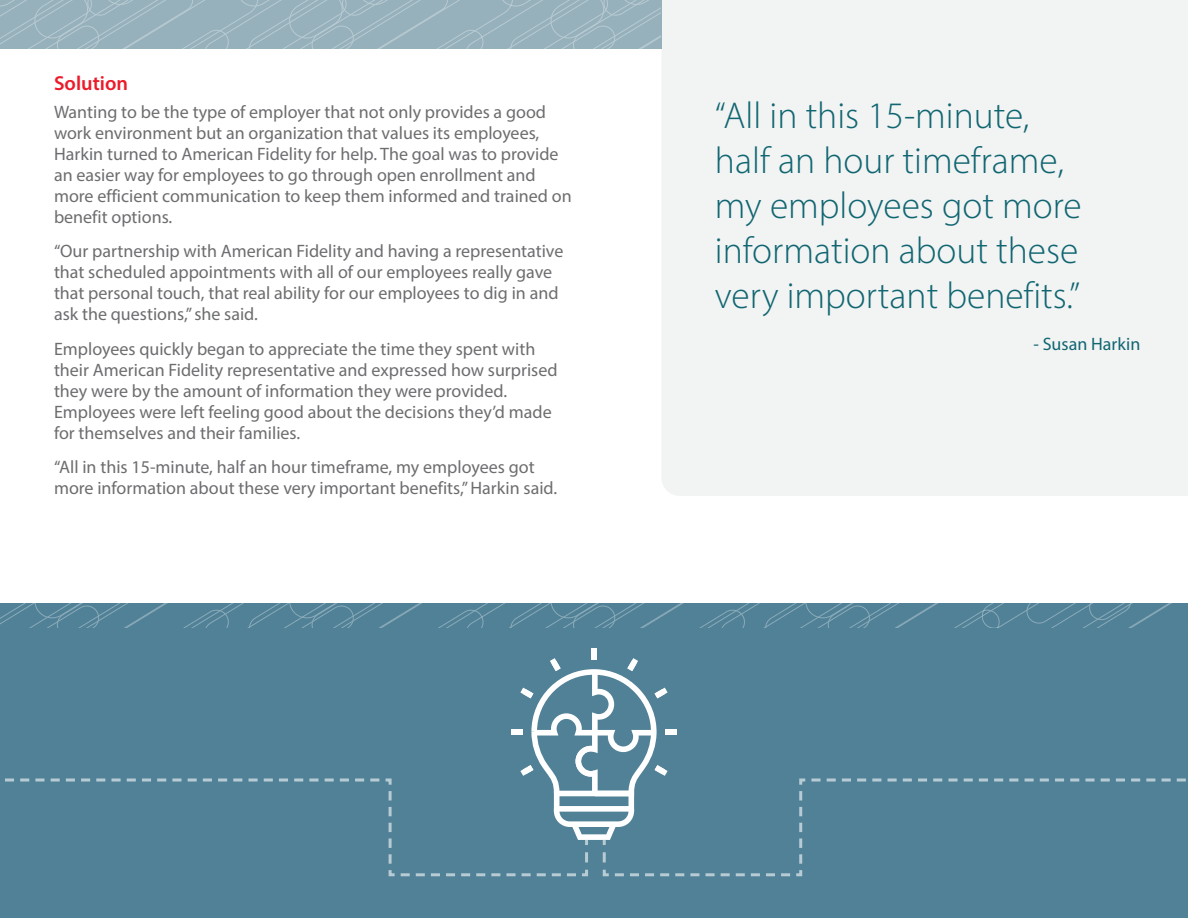
<style>
.page{position:relative;width:1188px;height:918px;background:#fff}
.page>*{position:absolute;margin:0;border:0;box-sizing:border-box;transform-origin:0 0}
.Quote_Callout_Style{font:300 37.5px/45px "Myriad Pro";color:#106671}
.Subhead_1{font:600 20.25px "Myriad Pro";color:#ec1b2b}
.Body_Copy{font:18px/21px "Myriad Pro";color:#6c6d70}
.Quote_Callout_Style-2{font:18px "Myriad Pro";color:#106671}
</style>
<div class="page">
<div style="left:661px;top:0;width:527px;height:496px;background:#f2f3f3"></div>
<svg style="left:0;top:0;width:661px;height:48px;background:#99b3be"></svg>
<div style="left:0;top:604px;width:1188px;height:314px;background:#518197"></div>
<svg style="left:0;top:604px;width:1170px;height:24px"></svg>
<svg style="left:5px;top:778px;width:583px;height:99px"></svg>
<div style="left:511px;top:729px;width:11px;height:6px;background:#fff"></div>
<div style="left:591px;top:648px;width:6px;height:12px;background:#fff"></div>
<div style="left:666px;top:729px;width:11px;height:6px;background:#fff"></div>
<svg style="left:520px;top:658px;width:148px;height:182px"></svg>
<svg style="left:601px;top:777px;width:585px;height:100px"></svg>
<p class="Subhead_1" style="left:54px;top:70px;width:76px">Solution</p>
<p class="Body_Copy" style="left:54px;top:101px;width:519px">Wanting to be the type of employer that not only provides a good work environment but an organization that values its employees, Harkin turned to American Fidelity for help. The goal was to provide an easier way for employees to go through open enrollment and more efficient communication to keep them informed and trained on benefit options.</p>
<p class="Body_Copy" style="left:54px;top:240px;width:511px">“Our partnership with American Fidelity and having a representative that scheduled appointments with all of our employees really gave that personal touch, that real ability for our employees to dig in and ask the questions,” she said.</p>
<p class="Body_Copy" style="left:54px;top:338px;width:505px">Employees quickly began to appreciate the time they spent with their American Fidelity representative and expressed how surprised they were by the amount of information they were provided.<br>Employees were left feeling good about the decisions they’d made for themselves and their families.</p>
<p class="Body_Copy" style="left:54px;top:456px;width:505px">“All in this 15-minute, half an hour timeframe, my employees got more information about these very important benefits,” Harkin said.</p>
<p class="Quote_Callout_Style" style="left:715px;top:93px;width:368px">“All in this 15-minute, half an hour timeframe, my employees got more information about these very important benefits.”</p>
<p class="Quote_Callout_Style-2" style="left:1033px;top:333px;width:109px">- Susan Harkin</p>
</div>
